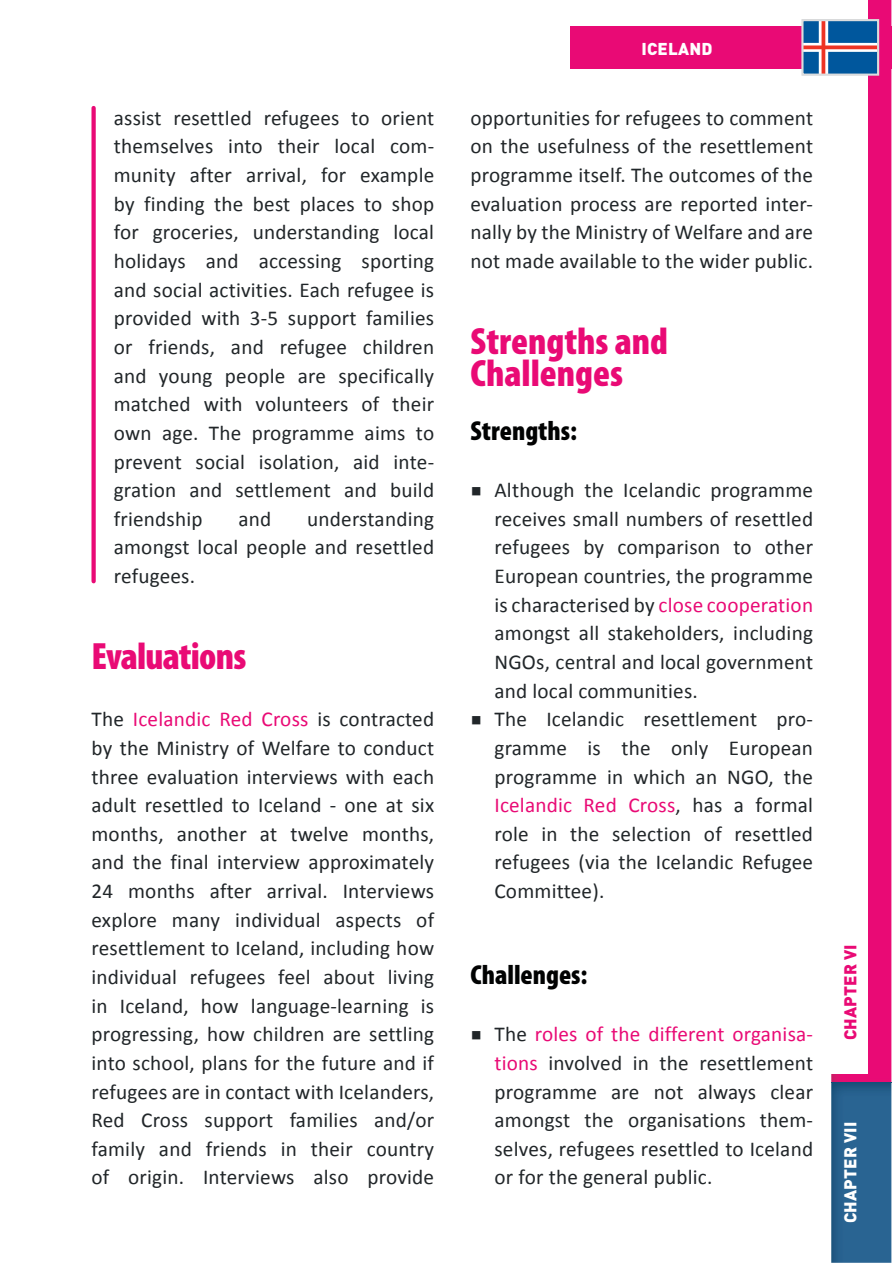
<style>
.page{position:relative;width:893px;height:1263px;background:#fff}
.page>*{position:absolute;margin:0;border:0;box-sizing:border-box;transform-origin:0 0}
.t1{font:900 condensed 38.25px/31.8px "Myriad Pro";color:#e90a75}
.t2{font:900 condensed 38.25px "Myriad Pro";letter-spacing:-.02em;color:#e90a75}
.t3{font:900 condensed 27.6px "Myriad Pro";color:#010202}
.t4{font:21.15px/28.7px "Calibri";letter-spacing:.01em;color:#212629;text-align:justify}
.t5{font:900 16.95px "DIN";letter-spacing:.01em;color:#fff}
.t6{font:900 16.95px "DIN";letter-spacing:.01em;color:#e90a75}
.s1{color:#e90a75}
</style>
<div class="page">
<img style="left:831px;top:0;width:60px;height:1263px">
<img style="left:831px;top:1082px;width:60px;height:1px">
<div style="left:825px;top:0;width:42px;height:1074px;background:#fff"></div>
<div style="left:91px;top:108px;width:5px;height:473px;background:#e90a75"></div>
<div style="left:570px;top:26px;width:321px;height:43px;background:#e90a75"></div>
<svg style="left:804px;top:22px;width:72px;height:51px;background:#466d9d"></svg>
<div style="left:801px;top:19px;width:78px;height:57px;border:2px solid #dcddde"></div>
<p class="t4" style="left:114px;top:103px;width:322px">assist resettled refugees to orient themselves into their local com&shy;munity after arrival, for example by finding the best places to shop for groceries, understanding local holidays and accessing sporting and social activities. Each refugee is provided with 3-5 support families or friends, and refugee children and young people are specifically matched with volunteers of their own age. The programme aims to prevent social isolation, aid inte&shy;gration and settlement and build friendship</p>
<p class="t4" style="left:114px;top:504px;width:322px;text-indent:193px">understanding amongst local people and resettled refugees.</p>
<p class="t4" style="left:238px;top:504px;width:34px">and</p>
<h1 class="t2" style="left:91px;top:642px;width:156px">Evaluations</h1>
<p class="t4" style="left:91px;top:705px;width:344px">The <span class="s1">Icelandic Red Cross</span> is contracted by the Ministry of Welfare to conduct three evaluation interviews with each adult resettled to Iceland - one at six months, another at twelve months, and the final interview approximately 24 months after arrival. Interviews explore many individual aspects of resettlement to Iceland, including how individual refugees feel about living in Iceland, how language-learning is progressing, how children are settling into school, plans for the future and if refugees are in contact with Icelanders, Red Cross support families and/or family and friends in their country of origin. Interviews also provide</p>
<p class="t5" style="left:641px;top:39px;width:72px">ICELAND</p>
<p class="t4" style="left:470px;top:103px;width:344px">opportunities for refugees to comment on the usefulness of the resettlement programme itself. The outcomes of the evaluation process are reported inter&shy;nally by the Ministry of Welfare and are not made available to the wider public.</p>
<h1 class="t1" style="left:470px;top:328px;width:199px">Strengths and<br>Challenges</h1>
<h2 class="t3" style="left:470px;top:420px;width:108px">Strengths:</h2>
<p class="t4" style="left:494px;top:476px;width:320px;text-align:left">Although the Icelandic programme receives small numbers of resettled refugees by comparison to other<br>European countries, the programme is characterised by <span class="s1">close cooperation </span>amongst all stakeholders, including<br>NGOs, central and local government and local communities.<br>The Icelandic resettlement pro&shy;gramme is the only European programme in which an NGO, the<br><span class="s1">Icelandic Red Cross</span>, has a formal role in the selection of resettled refugees (via the Icelandic Refugee<br>Committee).</p>
<h2 class="t3" style="left:470px;top:964px;width:119px">Challenges:</h2>
<p class="t4" style="left:494px;top:1020px;width:320px">The <span class="s1">roles of the different organisa&shy;tions</span> involved in the resettlement programme are not always clear amongst the organisations them&shy;selves, refugees resettled to Iceland or for the general public.</p>
<p class="t6" style="left:840px;top:1040px;width:97px;rotate:-90deg">CHAPTER VI</p>
<p class="t5" style="left:840px;top:1223px;width:103px;rotate:-90deg">CHAPTER VII</p>
</div>
